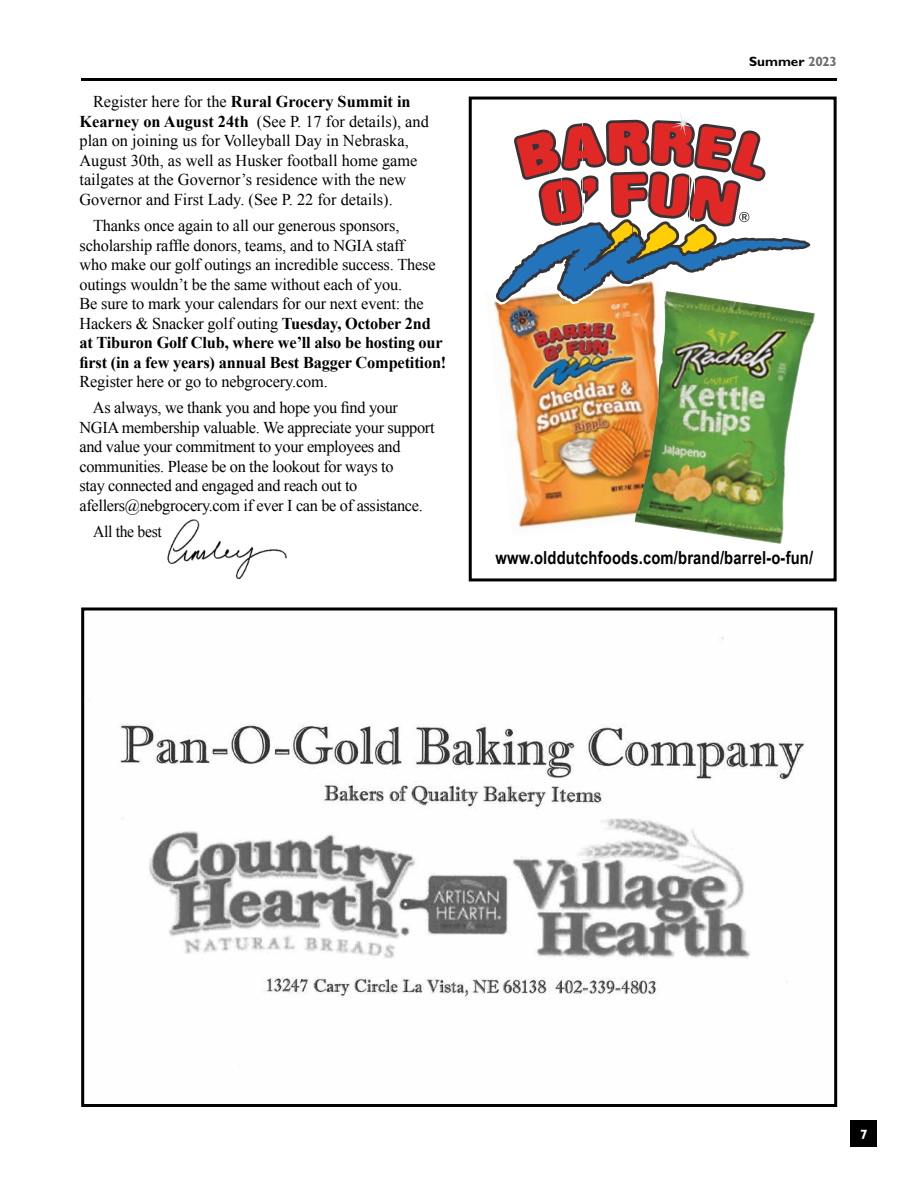
<style>
.page{position:relative;width:918px;height:1188px;background:#fff}
.page>*{position:absolute;margin:0;border:0;box-sizing:border-box;transform-origin:0 0}
.t1{font:700 18px "Arial Narrow";letter-spacing:.01em;color:#000}
.t2{font:16.5px/19.5px "Times New Roman";letter-spacing:-.01em;color:#000}
.t3{font:16.5px "Times New Roman";letter-spacing:-.01em;color:#000;scale:.95 1}
.t4{font:700 13.5px "Gill Sans";color:#000}
.t5{font:700 13.5px "Gill Sans";color:#fff}
.s1{font-weight:700}
.s2{color:#6d6e71}
</style>
<div class="page">
<hr style="left:81px;top:78px;width:756px;height:3px;background:#000">
<div style="left:850px;top:1120px;width:28px;height:28px;background:#000"></div>
<img style="left:167px;top:519px;width:120px;height:61px">
<img style="left:88px;top:637px;width:717px;height:363px">
<div style="left:81px;top:608px;width:756px;height:499px;border:3px solid #000"></div>
<img style="left:493px;top:303px;width:142px;height:226px">
<img style="left:635px;top:305px;width:180px;height:239px">
<svg style="left:494px;top:113px;width:317px;height:192px"></svg>
<div style="left:469px;top:97px;width:368px;height:484px;border:3px solid #000"></div>
<p class="t2" style="left:80px;top:92px;width:351px;text-indent:13px">Register here for the <span class="s1">Rural Grocery Summit in Kearney on August 24th</span> (See P. 17 for details), and plan on joining us for Volleyball Day in Nebraska, August 30th, as well as Husker football home game tailgates at the Governor’s residence with the new Governor and First Lady. (See P. 22 for details).</p>
<p class="t2" style="left:80px;top:216px;width:368px;text-indent:13px">Thanks once again to all our generous sponsors, scholarship raffle donors, teams, and to NGIA staff<br>who make our golf outings an incredible success. These outings wouldn’t be the same without each of you.<br>Be sure to mark your calendars for our next event: the Hackers &amp; Snacker golf outing <span class="s1">Tuesday, October 2nd at Tiburon Golf Club, where we’ll also be hosting our first (in a few years) annual Best Bagger Competition!</span></p>
<p class="t2" style="left:93px;top:368px;width:307px;line-height:26.2px;text-indent:-13px">Register here or go to nebgrocery.com.<br>As always, we thank you and hope you find your</p>
<p class="t2" style="left:80px;top:417px;width:357px">NGIA membership valuable. We appreciate your support and value your commitment to your employees and communities. Please be on the lookout for ways to<br>stay connected and engaged and reach out to afellers@nebgrocery.com if ever I can be of assistance.</p>
<p class="t3" style="left:93px;top:521px;width:78px">All the best,</p>
<p class="t4" style="left:749px;top:54px;width:89px">Summer <span class="s2">2023</span></p>
<p class="t1" style="left:495px;top:547px;width:319px">www.olddutchfoods.com/brand/barrel-o-fun/</p>
<p class="t5" style="left:860px;top:1127px;width:9px">7</p>
</div>
